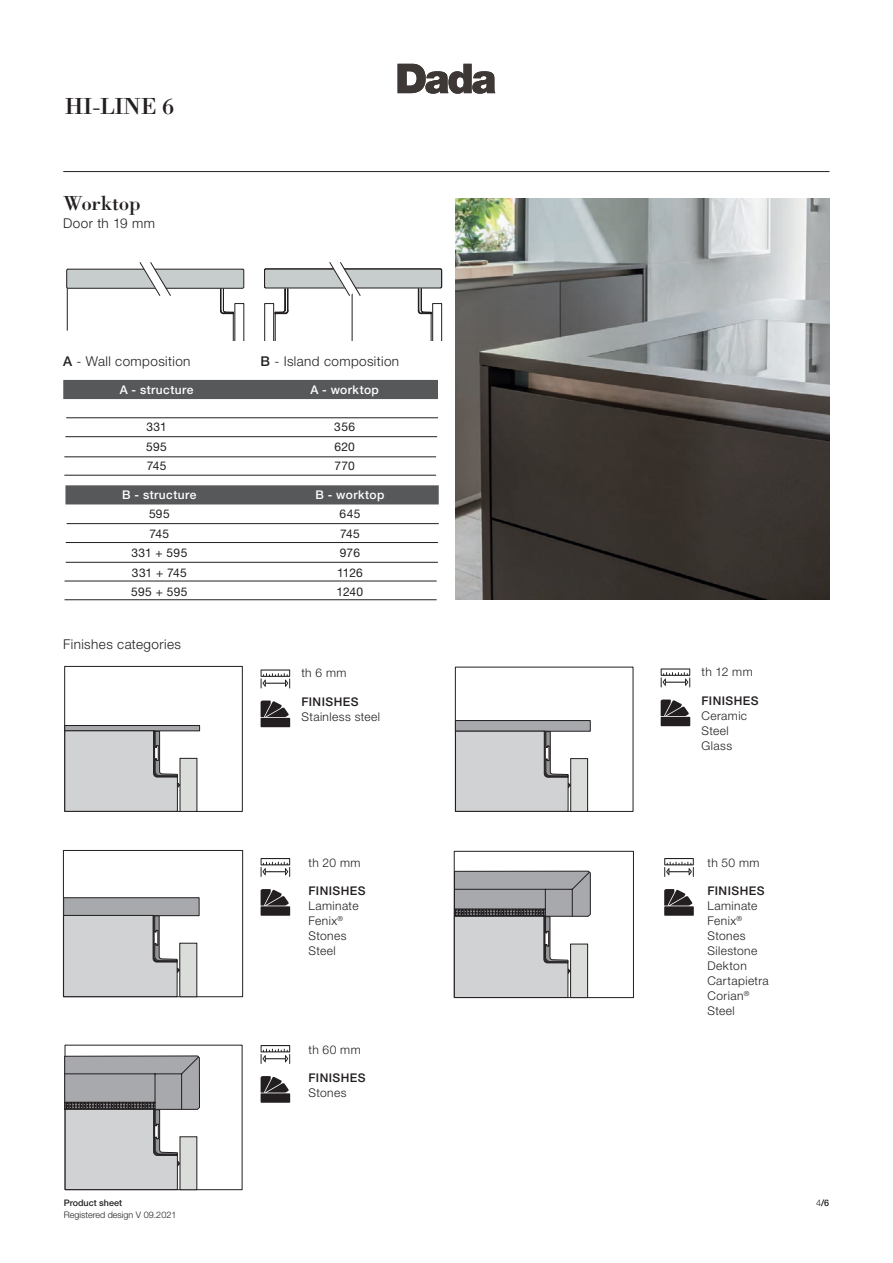
<style>
.page{position:relative;width:893px;height:1263px;background:#fff}
.page>*{position:absolute;margin:0;border:0;box-sizing:border-box;transform-origin:0 0}
.txt_grande_EN{font:24px "Bodoni Std";letter-spacing:-.01em;color:#231f20}
.txt_grande_EN-2{font:21px "Bodoni Std";letter-spacing:-.01em;color:#231f20}
.t1{font:300 13.5px "Helvetica Neue LT Std";letter-spacing:.03em;color:#231f20}
.t2{font:300 12px "Helvetica Neue LT Std";letter-spacing:.035em;color:#231f20}
.t3{font:12px "Helvetica Neue LT Std";letter-spacing:.025em;color:#231f20}
.t4{font:500 12px "Helvetica Neue LT Std";letter-spacing:.035em;color:#231f20}
.t5{font:500 12px "Helvetica Neue LT Std";letter-spacing:.035em;color:#fff}
.t6{font:300 9px "Helvetica Neue LT Std";color:#231f20}
.t7{font:500 9px "Helvetica Neue LT Std";color:#231f20}
.s1{font-weight:500}
.s2{font-weight:300}
</style>
<div class="page">
<svg style="left:398px;top:64px;width:97px;height:30px"></svg>
<div style="left:65px;top:485px;width:374px;height:19px;background:#57585a"></div>
<hr style="left:63px;top:171px;width:766px;height:1px;background:#231f20">
<div style="left:63px;top:380px;width:375px;height:19px;background:#57585a"></div>
<hr style="left:64px;top:457px;width:186px;height:1px;background:#231f20">
<hr style="left:250px;top:457px;width:186px;height:1px;background:#231f20">
<hr style="left:65px;top:436px;width:186px;height:1px;background:#231f20">
<hr style="left:251px;top:436px;width:186px;height:1px;background:#231f20">
<hr style="left:66px;top:417px;width:186px;height:1px;background:#231f20">
<hr style="left:252px;top:417px;width:186px;height:1px;background:#231f20">
<hr style="left:64px;top:475px;width:186px;height:1px;background:#231f20">
<hr style="left:250px;top:475px;width:186px;height:1px;background:#231f20">
<hr style="left:66px;top:542px;width:186px;height:1px;background:#231f20">
<hr style="left:252px;top:542px;width:186px;height:1px;background:#231f20">
<hr style="left:67px;top:523px;width:186px;height:1px;background:#231f20">
<hr style="left:253px;top:523px;width:186px;height:1px;background:#231f20">
<hr style="left:65px;top:581px;width:186px;height:1px;background:#231f20">
<hr style="left:251px;top:581px;width:186px;height:1px;background:#231f20">
<svg style="left:261px;top:669px;width:29px;height:19px"></svg>
<div style="left:261px;top:718px;width:29px;height:9px;background:#231f20"></div>
<svg style="left:261px;top:700px;width:28px;height:18px"></svg>
<svg style="left:261px;top:858px;width:29px;height:19px"></svg>
<div style="left:261px;top:906px;width:29px;height:10px;background:#231f20"></div>
<svg style="left:261px;top:889px;width:28px;height:18px"></svg>
<hr style="left:66px;top:562px;width:186px;height:1px;background:#231f20">
<hr style="left:252px;top:562px;width:186px;height:1px;background:#231f20">
<svg style="left:661px;top:668px;width:29px;height:19px"></svg>
<div style="left:661px;top:717px;width:29px;height:9px;background:#231f20"></div>
<svg style="left:661px;top:699px;width:28px;height:18px"></svg>
<svg style="left:664px;top:858px;width:30px;height:19px"></svg>
<div style="left:664px;top:906px;width:30px;height:10px;background:#231f20"></div>
<svg style="left:664px;top:889px;width:28px;height:21px"></svg>
<img style="left:455px;top:198px;width:374px;height:402px">
<svg style="left:66px;top:262px;width:178px;height:79px"></svg>
<svg style="left:264px;top:262px;width:178px;height:79px"></svg>
<div style="left:65px;top:666px;width:177px;height:145px;border:1px solid #231f20"></div>
<div style="left:65px;top:725px;width:135px;height:6px;background:#a8a9ad"></div>
<div style="left:65px;top:725px;width:135px;height:6px;border:1px solid #231f20"></div>
<svg style="left:65px;top:730px;width:132px;height:82px;background:#cacbcc"></svg>
<div style="left:455px;top:720px;width:135px;height:11px;background:#a8a9ad"></div>
<div style="left:455px;top:720px;width:135px;height:11px;border:1px solid #231f20"></div>
<svg style="left:455px;top:731px;width:133px;height:81px;background:#cbcbcd"></svg>
<div style="left:63px;top:850px;width:180px;height:147px;border:1px solid #231f20"></div>
<div style="left:64px;top:898px;width:135px;height:18px;background:#a8a9ad"></div>
<div style="left:63px;top:897px;width:136px;height:19px;border:1px solid #231f20"></div>
<svg style="left:63px;top:915px;width:134px;height:82px;background:#c9cacb"></svg>
<div style="left:454px;top:851px;width:180px;height:147px;border:1px solid #231f20"></div>
<svg style="left:454px;top:871px;width:137px;height:127px;background:#b8b8ba"></svg>
<svg style="left:261px;top:1045px;width:29px;height:19px"></svg>
<div style="left:261px;top:1093px;width:29px;height:10px;background:#231f20"></div>
<svg style="left:261px;top:1076px;width:28px;height:18px"></svg>
<svg style="left:64px;top:1056px;width:136px;height:134px;background:#b5b6b8"></svg>
<hr style="left:65px;top:599px;width:186px;height:1px;background:#231f20">
<hr style="left:251px;top:599px;width:186px;height:1px;background:#231f20">
<p class="txt_grande_EN" style="left:65px;top:91px;width:111px">HI-LINE 6</p>
<p class="txt_grande_EN-2" style="left:63px;top:190px;width:79px">Worktop</p>
<p class="t1" style="left:63px;top:215px;width:93px">Door th 19 mm</p>
<p class="t1" style="left:63px;top:353px;width:129px"><span class="s1">A</span> - Wall composition</p>
<p class="t1" style="left:261px;top:353px;width:140px"><span class="s1">B</span> - Island composition</p>
<p class="t5" style="left:120px;top:382px;width:75px">A - structure</p>
<p class="t5" style="left:310px;top:382px;width:70px">A - worktop</p>
<p class="t3" style="left:146px;top:420px;width:22px">331</p>
<p class="t3" style="left:146px;top:439px;width:22px">595</p>
<p class="t3" style="left:147px;top:459px;width:21px">745</p>
<p class="t3" style="left:334px;top:420px;width:22px">356</p>
<p class="t3" style="left:334px;top:439px;width:22px">620</p>
<p class="t3" style="left:334px;top:459px;width:22px">770</p>
<p class="t5" style="left:122px;top:487px;width:76px">B - structure</p>
<p class="t5" style="left:315px;top:487px;width:70px">B - worktop</p>
<p class="t3" style="left:149px;top:507px;width:22px">595</p>
<p class="t3" style="left:149px;top:526px;width:21px">745</p>
<p class="t3" style="left:131px;top:546px;width:57px">331 + 595</p>
<p class="t3" style="left:132px;top:565px;width:56px">331 + 745</p>
<p class="t3" style="left:131px;top:585px;width:58px">595 + 595</p>
<p class="t1" style="left:63px;top:636px;width:119px">Finishes categories</p>
<p class="t7" style="left:64px;top:1197px;width:60px">Product sheet</p>
<p class="t6" style="left:64px;top:1209px;width:114px">Registered design V 09.2021</p>
<p class="t3" style="left:339px;top:507px;width:22px">645</p>
<p class="t3" style="left:340px;top:526px;width:21px">745</p>
<p class="t3" style="left:340px;top:546px;width:22px">976</p>
<p class="t3" style="left:337px;top:565px;width:27px">1126</p>
<p class="t3" style="left:337px;top:585px;width:28px">1240</p>
<p class="t2" style="left:301px;top:665px;width:47px">th 6 mm</p>
<p class="t4" style="left:301px;top:694px;width:59px">FINISHES</p>
<p class="t2" style="left:301px;top:709px;width:80px">Stainless steel</p>
<p class="t2" style="left:308px;top:855px;width:53px">th 20 mm</p>
<p class="t4" style="left:308px;top:884px;width:59px">FINISHES</p>
<p class="t2" style="left:308px;top:898px;width:52px">Laminate</p>
<p class="t2" style="left:308px;top:913px;width:36px">Fenix<sup>®</sup></p>
<p class="t2" style="left:308px;top:928px;width:40px">Stones</p>
<p class="t2" style="left:308px;top:943px;width:29px">Steel</p>
<p class="t2" style="left:308px;top:1042px;width:54px">th 60 mm</p>
<p class="t4" style="left:308px;top:1071px;width:59px">FINISHES</p>
<p class="t2" style="left:308px;top:1085px;width:40px">Stones</p>
<p class="t2" style="left:701px;top:664px;width:53px">th 12 mm</p>
<p class="t4" style="left:701px;top:693px;width:59px">FINISHES</p>
<p class="t2" style="left:701px;top:708px;width:47px">Ceramic</p>
<p class="t2" style="left:701px;top:723px;width:29px">Steel</p>
<p class="t2" style="left:701px;top:738px;width:32px">Glass</p>
<p class="t2" style="left:707px;top:855px;width:54px">th 50 mm</p>
<p class="t4" style="left:707px;top:884px;width:59px">FINISHES</p>
<p class="t2" style="left:707px;top:898px;width:52px">Laminate</p>
<p class="t2" style="left:707px;top:913px;width:36px">Fenix<sup>®</sup></p>
<p class="t2" style="left:707px;top:928px;width:40px">Stones</p>
<p class="t2" style="left:707px;top:943px;width:51px">Silestone</p>
<p class="t2" style="left:707px;top:958px;width:41px">Dekton</p>
<p class="t2" style="left:707px;top:973px;width:63px">Cartapietra</p>
<p class="t2" style="left:707px;top:988px;width:43px">Corian<sup>®</sup></p>
<p class="t2" style="left:707px;top:1003px;width:29px">Steel</p>
<p class="t7" style="left:816px;top:1197px;width:15px"><span class="s2">4</span>/6</p>
</div>
